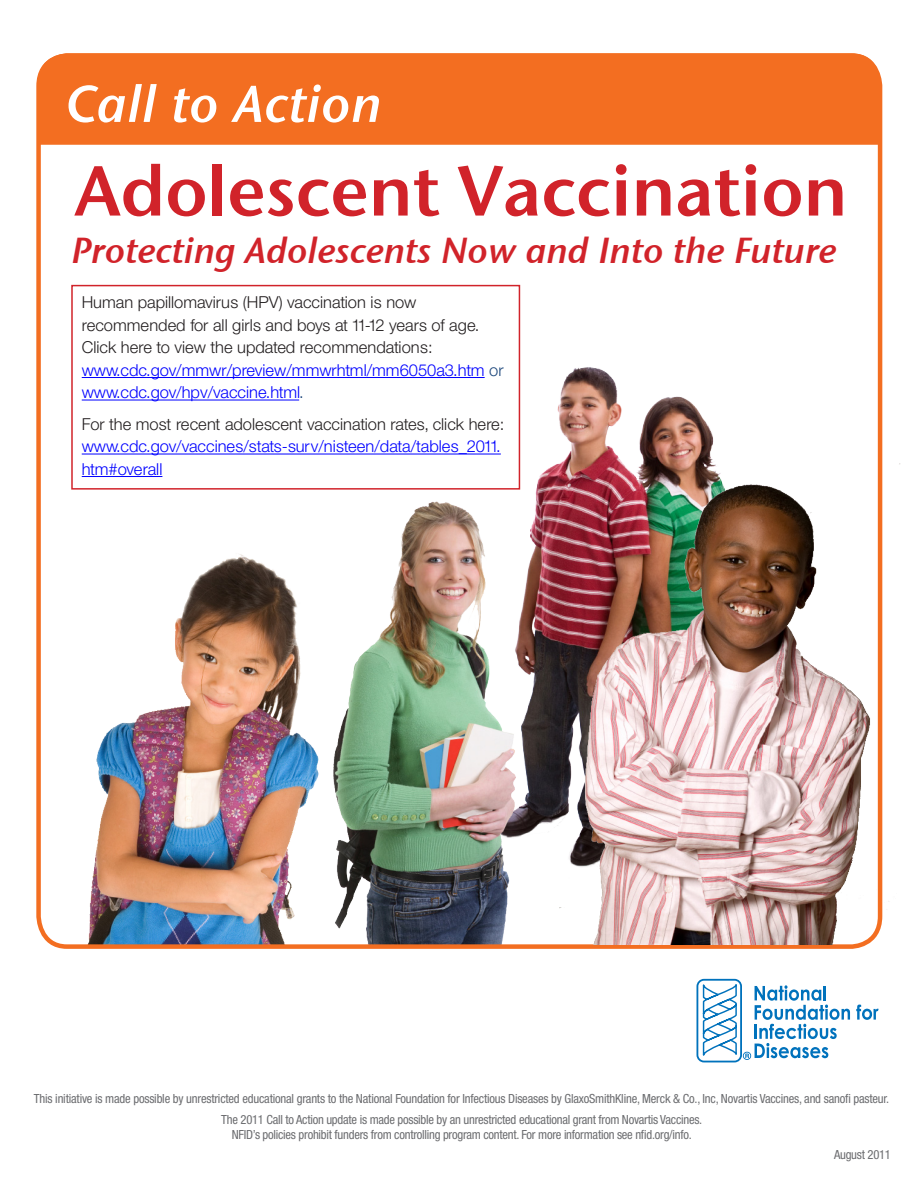
<style>
.page{position:relative;width:918px;height:1188px;background:#fff}
.page>*{position:absolute;margin:0;border:0;box-sizing:border-box;transform-origin:0 0}
.t1{font:70.5px "Stone Sans Sem ITCTT Semi";letter-spacing:-.005em;color:#d1232a}
.t2{font:51.6px "Stone Sans Sem ITCTT Semi Ita";letter-spacing:.01em;color:#fff}
.t3{font:36px "Stone Sans Sem ITCTT Semi Ita";color:#d1232a}
.t4{font:300 16.5px/22.5px "Helvetica Neue";color:#231f20}
.t5{font:300 16.5px/22.5px "Helvetica Neue";color:#00f}
.t6{font:condensed 12.6px/15px "Helvetica Neue";letter-spacing:-.02em;color:#6c6d70;text-align:center}
.s1{color:#00f}
.s2{color:#1f497d}
</style>
<div class="page">
<img style="left:520px;top:352px;width:192px;height:148px">
<hr style="left:82px;top:377px;width:403px;height:1px;background:#00f">
<hr style="left:82px;top:400px;width:217px;height:1px;background:#00f">
<hr style="left:82px;top:454px;width:419px;height:1px;background:#00f">
<hr style="left:82px;top:476px;width:80px;height:1px;background:#00f">
<div style="left:71px;top:285px;width:449px;height:205px;border:2px solid #d1232a"></div>
<img style="left:358px;top:500px;width:202px;height:444px">
<img style="left:88px;top:554px;width:270px;height:390px">
<div style="left:39px;top:53px;width:841px;height:92px;background:#f36e21"></div>
<div style="left:697px;top:979px;width:45px;height:83px;border:2px solid #0072bc;border-radius:7px"></div>
<svg style="left:856px;top:1005px;width:23px;height:15px"></svg>
<svg style="left:702px;top:979px;width:148px;height:84px"></svg>
<img style="left:560px;top:434px;width:340px;height:510px">
<p class="t2" style="left:66px;top:73px;width:317px">Call to Action</p>
<p class="t1" style="left:74px;top:147px;width:775px">Adolescent Vaccination</p>
<p class="t3" style="left:71px;top:229px;width:767px">Protecting Adolescents Now and Into the Future</p>
<p class="t4" style="left:82px;top:291px;width:423px">Human papillomavirus (HPV) vaccination is now recommended for all girls and boys at 11-12 years of age.<br>Click here to view the updated recommendations: <span class="s1">www.cdc.gov/mmwr/preview/mmwrhtml/mm6050a3.htm</span> <span class="s2">or </span><span class="s1">www.cdc.gov/hpv/vaccine.html</span><span class="s2">.</span></p>
<p class="t4" style="left:82px;top:412px;width:424px">For the most recent adolescent vaccination rates, click here:</p>
<p class="t5" style="left:82px;top:435px;width:421px">www.cdc.gov/vaccines/stats-surv/nisteen/data/tables_2011. htm#overall</p>
<p class="t6" style="left:34px;top:1091px;width:857px">This initiative is made possible by unrestricted educational grants to the National Foundation for Infectious Diseases by GlaxoSmithKline, Merck &amp; Co., Inc, Novartis Vaccines, and sanofi pasteur.</p>
<p class="t6" style="left:221px;top:1112px;width:483px">The 2011 Call to Action update is made possible by an unrestricted educational grant from Novartis Vaccines.<br>NFID’s policies prohibit funders from controlling program content. For more information see nfid.org/info.</p>
<p class="t6" style="left:834px;top:1147px;width:58px">August 2011</p>
</div>
